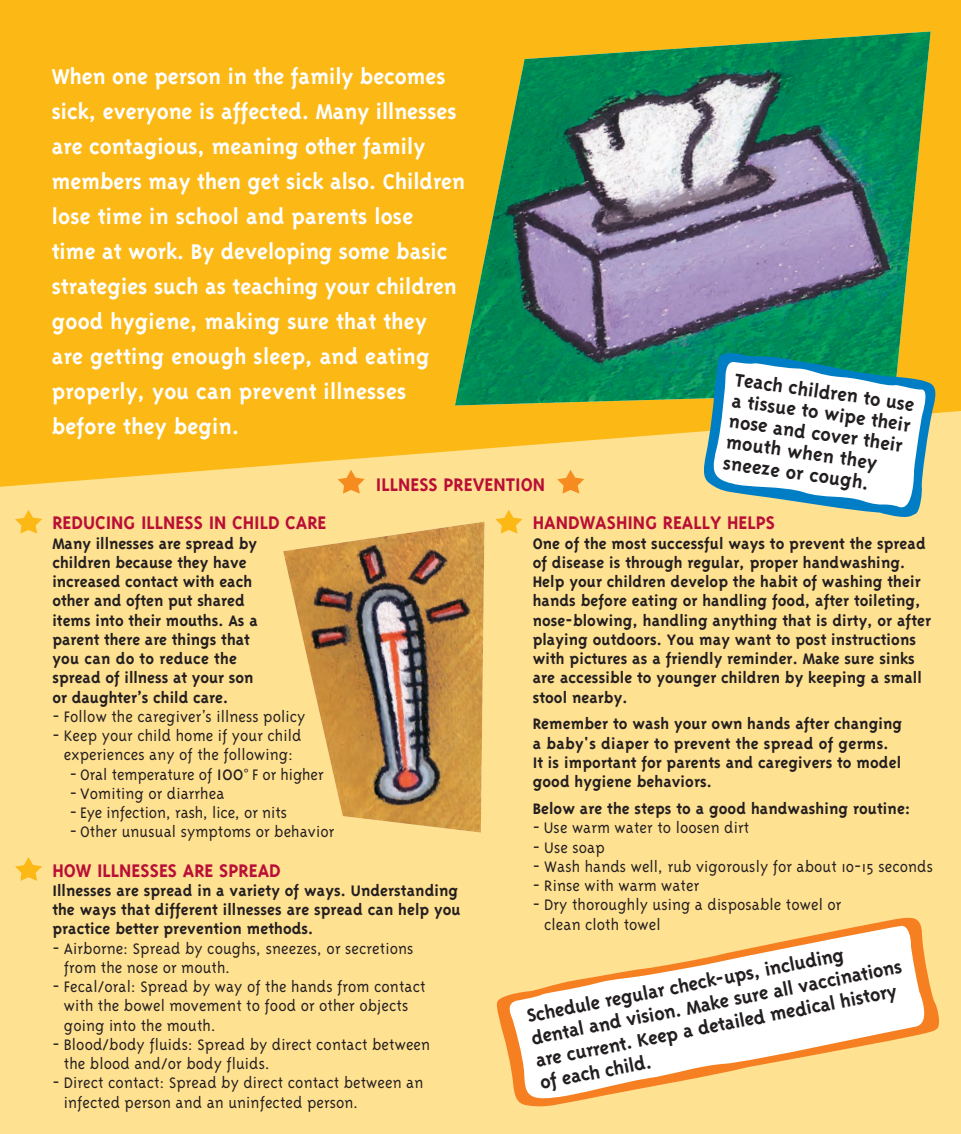
<style>
.page{position:relative;width:961px;height:1134px;background:#fff}
.page>*{position:absolute;margin:0;border:0;box-sizing:border-box;transform-origin:0 0}
.t1{font:700 24.5px/35px "Triplex";color:#fff}
.t2{font:700 21px/21px "Triplex";color:#231f20}
.t3{font:700 21px "Triplex";color:#b90f36}
.t4{font:700 17.5px/19.2px "Triplex";letter-spacing:.005em;color:#231f20}
.t5{font:300 17.5px/19.2px "Triplex";letter-spacing:.005em;color:#231f20}
.s1{font-size:22.75px}
.s2{font-family:"Arial";font-weight:400;font-size:14px}
</style>
<div class="page">
<div style="left:0;top:176px;width:961px;height:958px;background:#ffe192"></div>
<svg style="left:0;top:0;width:961px;height:487px;background:#fcbb1d"></svg>
<img style="left:496px;top:917px;width:443px;height:190px">
<svg style="left:15px;top:857px;width:27px;height:24px"></svg>
<svg style="left:15px;top:510px;width:27px;height:24px"></svg>
<svg style="left:495px;top:510px;width:27px;height:24px"></svg>
<img style="left:455px;top:31px;width:475px;height:374px">
<img style="left:701px;top:350px;width:238px;height:167px">
<svg style="left:338px;top:470px;width:27px;height:24px"></svg>
<svg style="left:557px;top:470px;width:27px;height:24px"></svg>
<img style="left:283px;top:522px;width:201px;height:311px">
<p class="t1" style="left:52px;top:59px;width:415px">When one person in the family becomes sick, everyone is affected. Many illnesses are contagious, meaning other family members may then get sick also. Children lose time in school and parents lose<br>time at work. By developing some basic strategies such as teaching your children good hygiene, making sure that they<br>are getting enough sleep, and eating properly, you can prevent illnesses before they begin.</p>
<p class="t3" style="left:376px;top:472px;width:171px">ILLNESS PREVENTION</p>
<p class="t2" style="left:736px;top:369px;width:183px;rotate:8deg">Teach children to use a tissue to wipe their nose and cover their mouth when they sneeze or cough.</p>
<p class="t3" style="left:52px;top:511px;width:276px">REDUCING ILLNESS IN CHILD CARE</p>
<p class="t4" style="left:52px;top:533px;width:207px">Many illnesses are spread by children because they have increased contact with each other and often put shared items into their mouths. As a parent there are things that you can do to reduce the spread of illness at your son or daughter’s child care.</p>
<p class="t5" style="left:52px;top:707px;width:254px">- Follow the caregiver’s illness policy</p>
<p class="t5" style="left:52px;top:726px;width:251px;text-align:center">- Keep your child home if your child experiences any of the following:</p>
<p class="t5" style="left:70px;top:764px;width:255px">- Oral temperature of <span class="s1">10o</span><span class="s2">°</span> F or higher</p>
<p class="t5" style="left:70px;top:784px;width:156px">- Vomiting or diarrhea</p>
<p class="t5" style="left:70px;top:803px;width:219px">- Eye infection, rash, lice, or nits</p>
<p class="t5" style="left:70px;top:822px;width:266px">- Other unusual symptoms or behavior</p>
<p class="t3" style="left:52px;top:858px;width:230px">HOW ILLNESSES ARE SPREAD</p>
<p class="t4" style="left:52px;top:881px;width:410px">Illnesses are spread in a variety of ways. Understanding the ways that different illnesses are spread can help you practice better prevention methods.</p>
<p class="t5" style="left:64px;top:938px;width:351px;text-indent:-12px">- Airborne: Spread by coughs, sneezes, or secretions from the nose or mouth.</p>
<p class="t5" style="left:64px;top:977px;width:363px;text-indent:-12px">- Fecal/oral: Spread by way of the hands from contact with the bowel movement to food or other objects going into the mouth.</p>
<p class="t5" style="left:64px;top:1035px;width:368px;text-indent:-12px">- Blood/body fluids: Spread by direct contact between the blood and/or body fluids.</p>
<p class="t5" style="left:64px;top:1073px;width:361px;text-indent:-12px">- Direct contact: Spread by direct contact between an infected person and an uninfected person.</p>
<p class="t3" style="left:533px;top:511px;width:244px">HANDWASHING REALLY HELPS</p>
<p class="t4" style="left:533px;top:533px;width:400px">One of the most successful ways to prevent the spread of disease is through regular, proper handwashing.<br>Help your children develop the habit of washing their hands before eating or handling food, after toileting, nose-blowing, handling anything that is dirty, or after playing outdoors. You may want to post instructions with pictures as a friendly reminder. Make sure sinks are accessible to younger children by keeping a small stool nearby.</p>
<p class="t4" style="left:533px;top:714px;width:371px">Remember to wash your own hands after changing a baby's diaper to prevent the spread of germs.<br>It is important for parents and caregivers to model good hygiene behaviors.</p>
<p class="t4" style="left:533px;top:799px;width:379px">Below are the steps to a good handwashing routine:</p>
<p class="t5" style="left:533px;top:818px;width:218px">- Use warm water to loosen dirt</p>
<p class="t5" style="left:533px;top:837px;width:74px">- Use soap</p>
<p class="t5" style="left:533px;top:857px;width:402px">- Wash hands well, rub vigorously for about 10-15 seconds</p>
<p class="t5" style="left:533px;top:876px;width:168px">- Rinse with warm water</p>
<p class="t5" style="left:544px;top:895px;width:299px;text-indent:-12px">- Dry thoroughly using a disposable towel or clean cloth towel</p>
<p class="t2" style="left:525px;top:1004px;width:379px;line-height:22.8px;rotate:-11deg">Schedule regular check-ups, including dental and vision. Make sure all vaccinations are current. Keep a detailed medical history of each child.</p>
</div>
